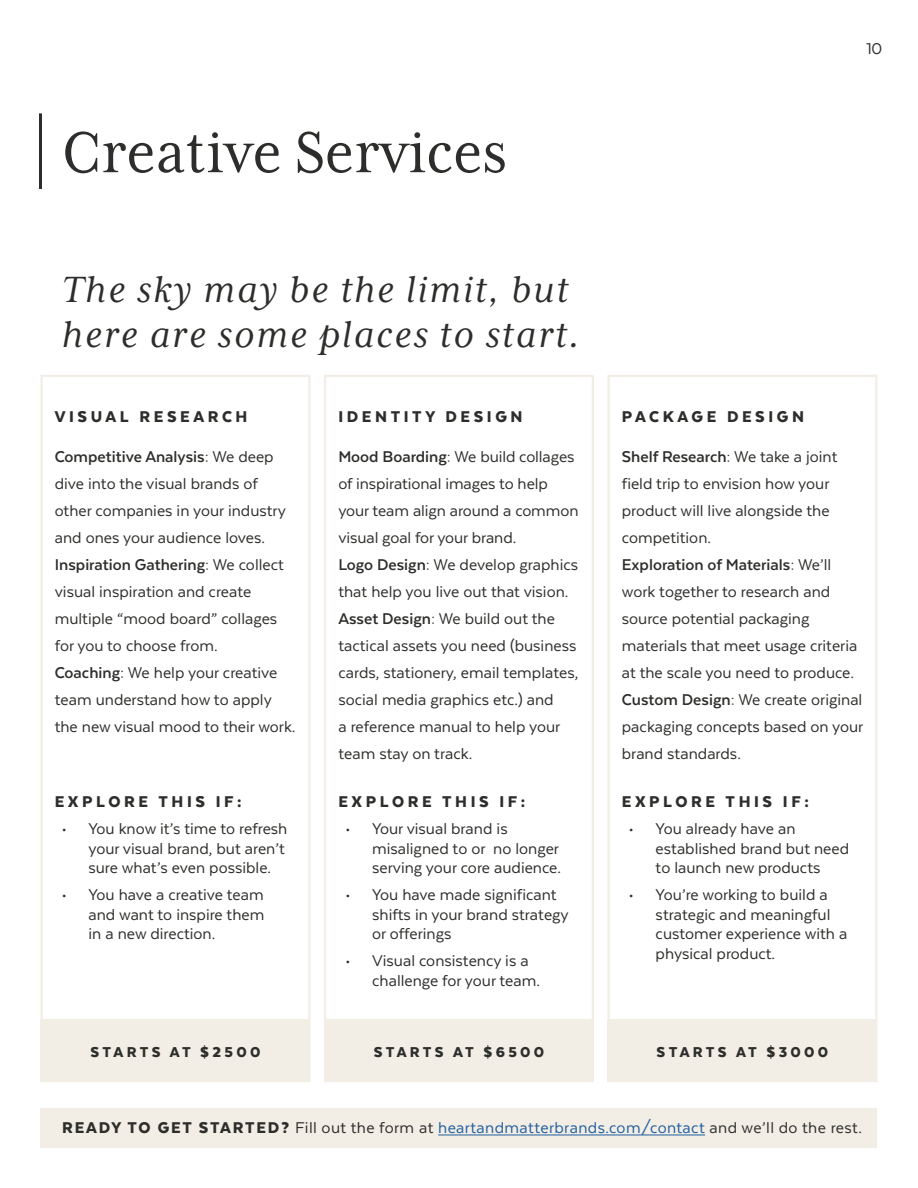
<style>
.page{position:relative;width:918px;height:1188px;background:#fff}
.page>*{position:absolute;margin:0;border:0;box-sizing:border-box;transform-origin:0 0}
.t1{font:66px "Mrs Eaves XL Serif Nar OT";color:#2d2d2b}
.t2{font:italic 42px/45px "Mrs Eaves XL Serif OT";letter-spacing:.05em;color:#2d2d2b}
.t3{font:18px/27px "Texta";color:#2d2d2b}
.t4{font:18px "Texta";letter-spacing:.02em;color:#2d2d2b}
.t5{font:900 18px "Texta";letter-spacing:.2em;color:#2d2d2b}
.t6{font:900 16.5px "Texta";letter-spacing:.2em;color:#2d2d2b}
.s1{font-weight:700}
.s2{font-weight:900}
.s3{color:#215e9e}
</style>
<div class="page">
<div style="left:40px;top:375px;width:270px;height:707px;border:2px solid #f2eee6"></div>
<div style="left:324px;top:375px;width:270px;height:707px;border:2px solid #f2eee6"></div>
<div style="left:608px;top:375px;width:270px;height:707px;border:2px solid #f2eee6"></div>
<hr style="left:39px;top:113px;width:3px;height:76px;background:#2d2d2b">
<div style="left:40px;top:1108px;width:838px;height:40px;background:#f2eee6"></div>
<hr style="left:438px;top:1135px;width:267px;height:1px;background:#215e9e">
<div style="left:608px;top:1020px;width:270px;height:62px;background:#f2eee6"></div>
<div style="left:324px;top:1020px;width:270px;height:62px;background:#f2eee6"></div>
<div style="left:40px;top:1020px;width:270px;height:62px;background:#f2eee6"></div>
<h1 class="t1" style="left:62px;top:119px;width:447px">Creative Services</h1>
<h2 class="t2" style="left:62px;top:267px;width:519px">The sky may be the limit, but here are some places to start.</h2>
<p class="t5" style="left:55px;top:407px;width:194px">VISUAL RESEARCH</p>
<p class="t3" style="left:55px;top:443px;width:242px"><span class="s1">Competitive Analysis:</span> We deep dive into the visual brands of other companies in your industry and ones your audience loves.<br><span class="s1">Inspiration Gathering:</span> We collect visual inspiration and create multiple “mood board” collages for you to choose from.<br><span class="s1">Coaching:</span> We help your creative team understand how to apply the new visual mood to their work.</p>
<p class="t5" style="left:55px;top:792px;width:188px">EXPLORE THIS IF:</p>
<p class="t3" style="left:88px;top:819px;width:200px;line-height:19.5px;text-indent:-27px">• You know it’s time to refresh your visual brand, but aren’t sure what’s even possible.</p>
<p class="t3" style="left:88px;top:885px;width:177px;line-height:19.5px;text-align:justify;text-indent:-27px">• You have a creative team and want to inspire them in a new direction.</p>
<p class="t5" style="left:338px;top:407px;width:186px">IDENTITY DESIGN</p>
<p class="t3" style="left:338px;top:443px;width:242px"><span class="s1">Mood Boarding:</span> We build collages of inspirational images to help your team align around a common visual goal for your brand.<br><span class="s1">Logo Design:</span> We develop graphics that help you live out that vision.<br><span class="s1">Asset Design:</span> We build out the tactical assets you need (business cards, stationery, email templates, social media graphics etc.) and<br>a reference manual to help your team stay on track.</p>
<p class="t5" style="left:338px;top:792px;width:188px">EXPLORE THIS IF:</p>
<p class="t3" style="left:372px;top:819px;width:190px;line-height:19.5px;text-indent:-27px">• Your visual brand is misaligned to or no longer serving your core audience.</p>
<p class="t3" style="left:372px;top:885px;width:198px;line-height:19.5px;text-indent:-27px">• You have made significant shifts in your brand strategy or offerings</p>
<p class="t3" style="left:372px;top:951px;width:169px;line-height:19.5px;text-indent:-27px">• Visual consistency is a challenge for your team.</p>
<p class="t3" style="left:866px;top:35px;width:18px">10</p>
<p class="t5" style="left:622px;top:407px;width:184px">PACKAGE DESIGN</p>
<p class="t3" style="left:622px;top:443px;width:243px"><span class="s1">Shelf Research:</span> We take a joint field trip to envision how your product will live alongside the competition.<br><span class="s1">Exploration of Materials:</span> We’ll work together to research and source potential packaging materials that meet usage criteria at the scale you need to produce.<br><span class="s1">Custom Design:</span> We create original packaging concepts based on your brand standards.</p>
<p class="t5" style="left:622px;top:792px;width:188px">EXPLORE THIS IF:</p>
<p class="t3" style="left:656px;top:819px;width:195px;line-height:19.5px;text-indent:-27px">• You already have an established brand but need to launch new products</p>
<p class="t3" style="left:656px;top:885px;width:193px;line-height:19.5px;text-indent:-27px">• You’re working to build a strategic and meaningful customer experience with a physical product.</p>
<p class="t6" style="left:90px;top:1044px;width:172px">STARTS AT $2500</p>
<p class="t6" style="left:374px;top:1044px;width:172px">STARTS AT $6500</p>
<p class="t6" style="left:657px;top:1044px;width:173px">STARTS AT $3000</p>
<p class="t4" style="left:62px;top:1119px;width:801px"><span class="s2">READY TO GET STARTED?</span> Fill out the form at <span class="s3">heartandmatterbrands.com/contact</span> and we’ll do the rest.</p>
</div>
